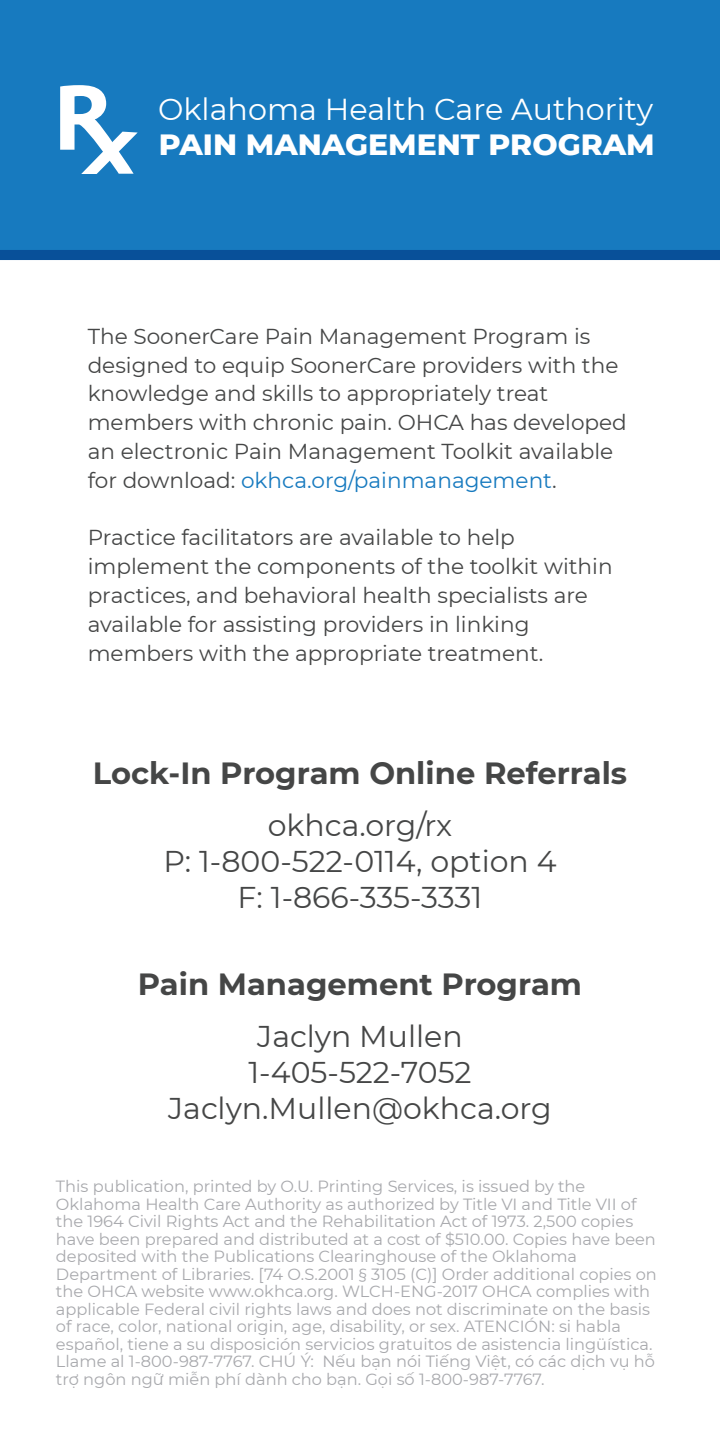
<style>
.page{position:relative;width:720px;height:1440px;background:#fff}
.page>*{position:absolute;margin:0;border:0;box-sizing:border-box;transform-origin:0 0}
.t1{font:700 30.5px "Montserrat";color:#454646}
.t2{font:30.25px "Montserrat";color:#fff}
.t3{font:30px/36px "Montserrat";color:#454646;text-align:center}
.t4{font:800 30px "Montserrat";color:#fff}
.t5{font:21.5px/28.8px "Montserrat";color:#454646}
.t6{font:16.25px/17.5px "Montserrat";color:#a8a9ad}
.s1{color:#177abf}
</style>
<div class="page">
<div style="left:0;top:0;width:720px;height:255px;background:#177abf"></div>
<div style="left:0;top:250px;width:720px;height:10px;background:#085099"></div>
<svg style="left:60px;top:85px;width:78px;height:89px"></svg>
<h2 class="t2" style="left:158px;top:88px;width:497px">Oklahoma Health Care Authority</h2>
<h3 class="t4" style="left:159px;top:122px;width:497px">PAIN MANAGEMENT PROGRAM</h3>
<p class="t5" style="left:88px;top:321px;width:541px">The SoonerCare Pain Management Program is designed to equip SoonerCare providers with the knowledge and skills to appropriately treat members with chronic pain. OHCA has developed an electronic Pain Management Toolkit available for download: <span class="s1">okhca.org/painmanagement</span>.</p>
<h3 class="t5" style="left:88px;top:523px;width:526px">Practice facilitators are available to help implement the components of the toolkit within practices, and behavioral health specialists are available for assisting providers in linking members with the appropriate treatment.</h3>
<h1 class="t1" style="left:93px;top:751px;width:536px">Lock-In Program Online Referrals</h1>
<h3 class="t3" style="left:163px;top:806px;width:395px">okhca.org/rx<br>P: 1-800-522-0114, option 4<br>F: 1-866-335-3331</h3>
<h1 class="t1" style="left:138px;top:962px;width:446px">Pain Management Program</h1>
<h3 class="t3" style="left:168px;top:1017px;width:385px">Jaclyn Mullen<br>1-405-522-7052<br>Jaclyn.Mullen@okhca.org</h3>
<p class="t6" style="left:56px;top:1177px;width:602px">This publication, printed by O.U. Printing Services, is issued by the Oklahoma Health Care Authority as authorized by Title VI and Title VII of the 1964 Civil Rights Act and the Rehabilitation Act of 1973. 2,500 copies have been prepared and distributed at a cost of $510.00. Copies have been deposited with the Publications Clearinghouse of the Oklahoma Department of Libraries. [74 O.S.2001 § 3105 (C)] Order additional copies on the OHCA website www.okhca.org. WLCH-ENG-2017 OHCA complies with applicable Federal civil rights laws and does not discriminate on the basis of race, color, national origin, age, disability, or sex. ATENCIÓN: si habla español, tiene a su disposición servicios gratuitos de asistencia lingüística.<br>Llame al 1-800-987-7767. CHÚ Ý: Nếu bạn nói Tiếng Việt, có các dịch vụ hỗ trợ ngôn ngữ miễn phí dành cho bạn. Gọi số 1-800-987-7767.</p>
</div>
